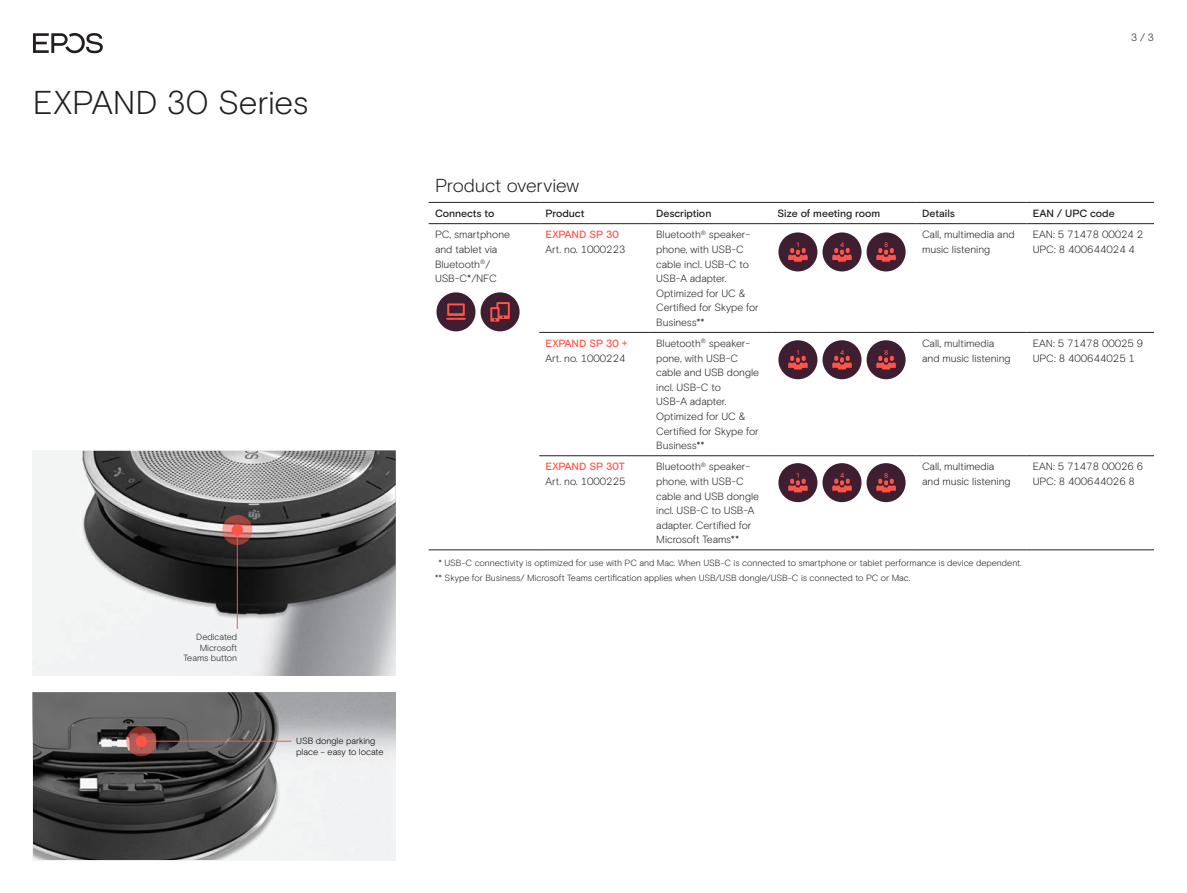
<style>
.page{position:relative;width:1187px;height:893px;background:#fff}
.page>*{position:absolute;margin:0;border:0;box-sizing:border-box;transform-origin:0 0}
.t1{font:300 33px "EPOS Basis";letter-spacing:-.01em;color:#231f20}
.t2{font:300 18.75px "EPOS Basis";letter-spacing:-.005em;color:#231f20}
.t3{font:300 10.5px/14.7px "EPOS Basis";color:#231f20}
.t4{font:500 10.5px "EPOS Basis";letter-spacing:-.005em;color:#231f20}
.t5{font:500 10.5px "EPOS Basis";letter-spacing:-.015em;color:#ff5549}
.t6{font:300 9px/10.5px "EPOS Basis";letter-spacing:-.005em;color:#231f20;text-align:right}
.t7{font:300 9px/10.5px "EPOS Basis";letter-spacing:-.005em;color:#000}
</style>
<div class="page">
<img style="left:33px;top:692px;width:357px;height:168px">
<img style="left:33px;top:451px;width:362px;height:224px">
<svg style="left:126px;top:726px;width:30px;height:30px"></svg>
<div style="left:136px;top:736px;width:11px;height:11px;background:#ff5549;border-radius:50%"></div>
<hr style="left:141px;top:741px;width:150px;height:1px;background:#ff5549">
<svg style="left:222px;top:515px;width:30px;height:30px"></svg>
<div style="left:232px;top:524px;width:11px;height:12px;background:#ff5549;border-radius:50%"></div>
<hr style="left:237px;top:530px;width:1px;height:99px;background:#ff5549">
<hr style="left:539px;top:223px;width:110px;height:1px;background:#231f20">
<hr style="left:649px;top:223px;width:122px;height:1px;background:#231f20">
<hr style="left:771px;top:223px;width:144px;height:1px;background:#231f20">
<hr style="left:1026px;top:223px;width:127px;height:1px;background:#231f20">
<hr style="left:649px;top:332px;width:122px;height:1px;background:#231f20">
<hr style="left:915px;top:332px;width:111px;height:1px;background:#231f20">
<hr style="left:1026px;top:332px;width:127px;height:1px;background:#231f20">
<hr style="left:649px;top:455px;width:122px;height:1px;background:#231f20">
<hr style="left:915px;top:455px;width:111px;height:1px;background:#231f20">
<hr style="left:1026px;top:455px;width:127px;height:1px;background:#231f20">
<hr style="left:915px;top:223px;width:111px;height:1px;background:#231f20">
<hr style="left:649px;top:202px;width:122px;height:1px;background:#231f20">
<hr style="left:771px;top:202px;width:144px;height:1px;background:#231f20">
<hr style="left:915px;top:202px;width:111px;height:1px;background:#231f20">
<hr style="left:1026px;top:202px;width:127px;height:1px;background:#231f20">
<hr style="left:428px;top:202px;width:111px;height:1px;background:#231f20">
<hr style="left:539px;top:202px;width:110px;height:1px;background:#231f20">
<hr style="left:539px;top:332px;width:110px;height:1px;background:#231f20">
<hr style="left:539px;top:455px;width:110px;height:1px;background:#231f20">
<hr style="left:771px;top:332px;width:144px;height:1px;background:#231f20">
<hr style="left:771px;top:455px;width:144px;height:1px;background:#231f20">
<hr style="left:539px;top:550px;width:110px;height:1px;background:#231f20">
<hr style="left:649px;top:550px;width:122px;height:1px;background:#231f20">
<hr style="left:771px;top:550px;width:144px;height:1px;background:#231f20">
<hr style="left:915px;top:550px;width:111px;height:1px;background:#231f20">
<hr style="left:1026px;top:550px;width:127px;height:1px;background:#231f20">
<hr style="left:428px;top:223px;width:111px;height:1px;background:#231f20">
<hr style="left:428px;top:550px;width:111px;height:1px;background:#231f20">
<svg style="left:33px;top:33px;width:70px;height:20px"></svg>
<div style="left:778px;top:232px;width:39px;height:39px;background:#3f1e31;border-radius:50%"></div>
<svg style="left:788px;top:242px;width:19px;height:20px"></svg>
<div style="left:822px;top:232px;width:39px;height:39px;background:#3f1e31;border-radius:50%"></div>
<svg style="left:832px;top:242px;width:19px;height:20px"></svg>
<div style="left:866px;top:232px;width:39px;height:39px;background:#3f1e31;border-radius:50%"></div>
<svg style="left:876px;top:242px;width:19px;height:20px"></svg>
<div style="left:778px;top:340px;width:39px;height:39px;background:#3f1e31;border-radius:50%"></div>
<svg style="left:788px;top:350px;width:19px;height:19px"></svg>
<div style="left:822px;top:340px;width:39px;height:39px;background:#3f1e31;border-radius:50%"></div>
<svg style="left:832px;top:350px;width:19px;height:19px"></svg>
<div style="left:866px;top:340px;width:39px;height:39px;background:#3f1e31;border-radius:50%"></div>
<svg style="left:876px;top:350px;width:19px;height:19px"></svg>
<div style="left:778px;top:463px;width:39px;height:39px;background:#3f1e31;border-radius:50%"></div>
<svg style="left:788px;top:473px;width:19px;height:19px"></svg>
<div style="left:822px;top:463px;width:39px;height:39px;background:#3f1e31;border-radius:50%"></div>
<svg style="left:832px;top:473px;width:19px;height:19px"></svg>
<div style="left:866px;top:463px;width:39px;height:39px;background:#3f1e31;border-radius:50%"></div>
<svg style="left:876px;top:473px;width:19px;height:19px"></svg>
<div style="left:436px;top:292px;width:39px;height:39px;background:#3f1e31;border-radius:50%"></div>
<svg style="left:446px;top:303px;width:19px;height:17px"></svg>
<div style="left:480px;top:292px;width:39px;height:39px;background:#3f1e31;border-radius:50%"></div>
<svg style="left:490px;top:302px;width:19px;height:20px"></svg>
<h1 class="t1" style="left:33px;top:90px;width:277px">EXPAND 30 Series</h1>
<p class="t6" style="left:183px;top:632px;width:55px">Dedicated<br>Microsoft<br>Teams button</p>
<p class="t7" style="left:296px;top:736px;width:89px">USB dongle parking place – easy to locate</p>
<p class="t3" style="left:1130px;top:31px;width:24px">3 / 3</p>
<h2 class="t2" style="left:435px;top:178px;width:146px">Product overview</h2>
<p class="t4" style="left:435px;top:209px;width:61px">Connects to</p>
<p class="t4" style="left:545px;top:209px;width:40px">Product</p>
<p class="t4" style="left:656px;top:209px;width:57px">Description</p>
<p class="t4" style="left:777px;top:209px;width:104px">Size of meeting room</p>
<p class="t4" style="left:922px;top:209px;width:34px">Details</p>
<p class="t4" style="left:1032px;top:209px;width:83px">EAN / UPC code</p>
<p class="t3" style="left:435px;top:228px;width:77px">PC, smartphone and tablet via<br>Bluetooth<sup>®</sup>/<br>USB-C*/NFC</p>
<p class="t5" style="left:545px;top:230px;width:75px">EXPAND SP 30</p>
<p class="t3" style="left:656px;top:228px;width:104px">Bluetooth<sup>®</sup> speaker&shy;phone, with USB-C cable incl. USB-C to<br>USB-A adapter.<br>Optimized for UC &amp;<br>Certified for Skype for<br>Business**</p>
<p class="t3" style="left:922px;top:228px;width:94px">Call, multimedia and music listening</p>
<p class="t3" style="left:1032px;top:228px;width:112px">EAN: 5 71478 00024 2<br>UPC: 8 400644024 4</p>
<p class="t3" style="left:545px;top:243px;width:81px">Art. no. 1000223</p>
<p class="t5" style="left:545px;top:339px;width:83px">EXPAND SP 30 +</p>
<p class="t3" style="left:545px;top:351px;width:81px">Art. no. 1000224</p>
<p class="t3" style="left:656px;top:337px;width:104px">Bluetooth<sup>®</sup> speaker&shy;pone, with USB-C cable and USB dongle incl. USB-C to<br>USB-A adapter.<br>Optimized for UC &amp;<br>Certified for Skype for<br>Business**</p>
<p class="t3" style="left:922px;top:337px;width:90px">Call, multimedia and music listening</p>
<p class="t3" style="left:1032px;top:337px;width:112px">EAN: 5 71478 00025 9<br>UPC: 8 400644025 1</p>
<p class="t3" style="left:656px;top:460px;width:104px">Bluetooth<sup>®</sup> speaker&shy;phone, with USB-C cable and USB dongle incl. USB-C to USB-A adapter. Certified for<br>Microsoft Teams**</p>
<p class="t3" style="left:922px;top:460px;width:90px">Call, multimedia and music listening</p>
<p class="t3" style="left:1032px;top:460px;width:112px">EAN: 5 71478 00026 6<br>UPC: 8 400644026 8</p>
<p class="t6" style="left:435px;top:556px;width:588px;line-height:14.7px;text-align:left;text-indent:4px">* USB-C connectivity is optimized for use with PC and Mac. When USB-C is connected to smartphone or tablet performance is device dependent. ** Skype for Business/ Microsoft Teams certification applies when USB/USB dongle/USB-C is connected to PC or Mac.</p>
<p class="t5" style="left:545px;top:462px;width:81px">EXPAND SP 30T</p>
<p class="t3" style="left:545px;top:475px;width:81px">Art. no. 1000225</p>
</div>
